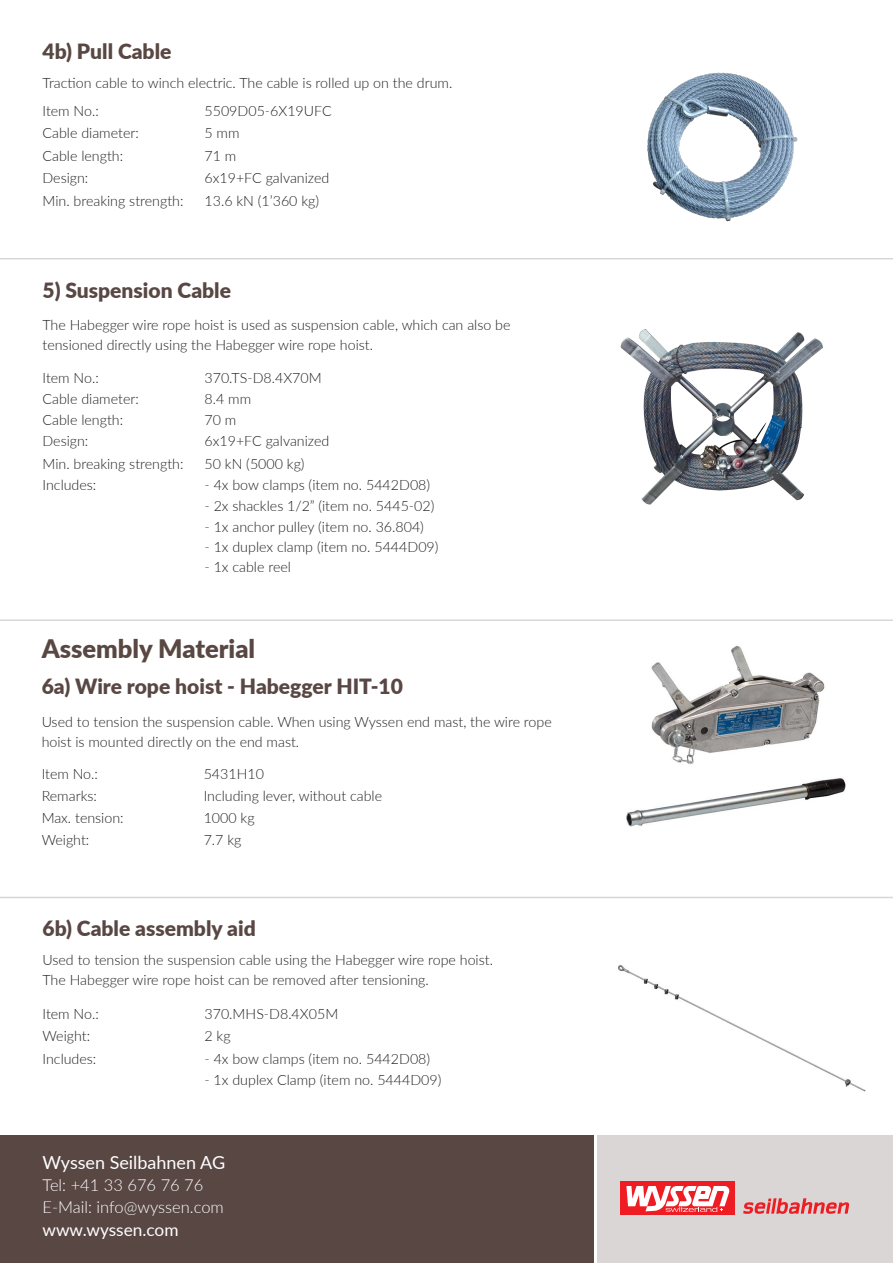
<style>
.page{position:relative;width:893px;height:1263px;background:#fff}
.page>*{position:absolute;margin:0;border:0;box-sizing:border-box;transform-origin:0 0}
.t1{font:900 25.5px "Lato";color:#584743}
.t2{font:900 21px "Lato";color:#584743}
.t3{font:18px "Lato";color:#fff}
.t4{font:17.25px "Lato";color:#fff}
.t5{font:300 16.5px/21.9px "Lato";color:#fff}
.t6{font:300 14.25px/19.5px "Lato";color:#231f20}
</style>
<div class="page">
<img style="left:618px;top:964px;width:248px;height:128px">
<div style="left:0;top:1135px;width:594px;height:128px;background:#584743"></div>
<div style="left:598px;top:1135px;width:295px;height:128px;background:#dad6d6"></div>
<div style="left:620px;top:1181px;width:114px;height:34px;background:#ee1d23"></div>
<svg style="left:743px;top:1198px;width:106px;height:16px"></svg>
<svg style="left:626px;top:1186px;width:104px;height:26px"></svg>
<hr style="left:0;top:258px;width:893px;height:1px;background:#dad6d6">
<img style="left:626px;top:645px;width:220px;height:182px">
<hr style="left:0;top:619px;width:893px;height:2px;background:#dad6d6">
<hr style="left:0;top:897px;width:893px;height:1px;background:#dad6d6">
<img style="left:647px;top:72px;width:151px;height:149px">
<img style="left:620px;top:329px;width:203px;height:176px">
<h2 class="t2" style="left:43px;top:35px;width:130px">4b) Pull Cable</h2>
<p class="t6" style="left:43px;top:68px;width:411px;line-height:28px">Traction cable to winch electric. The cable is rolled up on the drum.<br>Item No.:</p>
<p class="t6" style="left:205px;top:101px;width:129px">5509D05-6X19UFC</p>
<p class="t6" style="left:43px;top:123px;width:98px">Cable diameter:</p>
<p class="t6" style="left:205px;top:123px;width:37px">5 mm</p>
<p class="t6" style="left:43px;top:146px;width:82px">Cable length:</p>
<p class="t6" style="left:205px;top:146px;width:33px">71 m</p>
<p class="t6" style="left:43px;top:168px;width:47px">Design:</p>
<p class="t6" style="left:205px;top:168px;width:126px">6x19+FC galvanized</p>
<p class="t6" style="left:43px;top:191px;width:142px">Min. breaking strength:</p>
<p class="t6" style="left:205px;top:191px;width:116px">13.6 kN (1’360 kg)</p>
<h2 class="t2" style="left:43px;top:275px;width:190px">5) Suspension Cable</h2>
<p class="t6" style="left:43px;top:315px;width:469px">The Habegger wire rope hoist is used as suspension cable, which can also be tensioned directly using the Habegger wire rope hoist.</p>
<p class="t6" style="left:43px;top:368px;width:58px">Item No.:</p>
<p class="t6" style="left:205px;top:368px;width:119px">370.TS-D8.4X70M</p>
<p class="t6" style="left:43px;top:389px;width:98px">Cable diameter:</p>
<p class="t6" style="left:205px;top:389px;width:48px">8.4 mm</p>
<p class="t6" style="left:43px;top:409px;width:82px">Cable length:</p>
<p class="t6" style="left:205px;top:409px;width:33px">70 m</p>
<p class="t6" style="left:43px;top:430px;width:47px">Design:</p>
<p class="t6" style="left:205px;top:430px;width:126px">6x19+FC galvanized</p>
<p class="t6" style="left:43px;top:454px;width:143px">Min. breaking strength:</p>
<p class="t6" style="left:205px;top:454px;width:102px">50 kN (5000 kg)</p>
<p class="t6" style="left:43px;top:475px;width:55px">Includes:</p>
<p class="t6" style="left:205px;top:475px;width:227px">- 4x bow clamps (item no. 5442D08)</p>
<p class="t6" style="left:205px;top:495px;width:231px">- 2x shackles 1/2” (item no. 5445-02)</p>
<p class="t6" style="left:205px;top:516px;width:221px">- 1x anchor pulley (item no. 36.804)</p>
<p class="t6" style="left:205px;top:537px;width:236px">- 1x duplex clamp (item no. 5444D09)</p>
<p class="t6" style="left:205px;top:556px;width:88px">- 1x cable reel</p>
<h1 class="t1" style="left:42px;top:629px;width:215px">Assembly Material</h1>
<h2 class="t2" style="left:42px;top:670px;width:363px">6a) Wire rope hoist - Habegger HIT-10</h2>
<p class="t6" style="left:42px;top:712px;width:512px">Used to tension the suspension cable. When using Wyssen end mast, the wire rope hoist is mounted directly on the end mast.</p>
<p class="t6" style="left:42px;top:764px;width:58px">Item No.:</p>
<p class="t6" style="left:204px;top:764px;width:62px">5431H10</p>
<p class="t6" style="left:42px;top:786px;width:57px">Remarks:</p>
<p class="t6" style="left:204px;top:786px;width:180px">Including lever, without cable</p>
<p class="t6" style="left:42px;top:808px;width:84px">Max. tension:</p>
<p class="t6" style="left:204px;top:808px;width:52px">1000 kg</p>
<p class="t6" style="left:42px;top:830px;width:49px">Weight:</p>
<p class="t6" style="left:204px;top:830px;width:39px">7.7 kg</p>
<h2 class="t2" style="left:43px;top:912px;width:215px">6b) Cable assembly aid</h2>
<p class="t6" style="left:43px;top:950px;width:452px">Used to tension the suspension cable using the Habegger wire rope hoist.<br>The Habegger wire rope hoist can be removed after tensioning.</p>
<p class="t6" style="left:43px;top:1003px;width:58px">Item No.:</p>
<p class="t6" style="left:205px;top:1003px;width:135px">370.MHS-D8.4X05M</p>
<p class="t6" style="left:43px;top:1026px;width:49px">Weight:</p>
<p class="t6" style="left:205px;top:1026px;width:28px">2 kg</p>
<p class="t6" style="left:43px;top:1048px;width:55px">Includes:</p>
<p class="t6" style="left:205px;top:1048px;width:227px">- 4x bow clamps (item no. 5442D08)</p>
<p class="t6" style="left:204px;top:1070px;width:238px">- 1x duplex Clamp (item no. 5444D09)</p>
<p class="t3" style="left:43px;top:1150px;width:184px">Wyssen Seilbahnen AG</p>
<p class="t5" style="left:43px;top:1174px;width:183px">Tel: +41 33 676 76 76<br>E-Mail: info@wyssen.com</p>
<p class="t4" style="left:43px;top:1217px;width:138px">www.wyssen.com</p>
</div>
